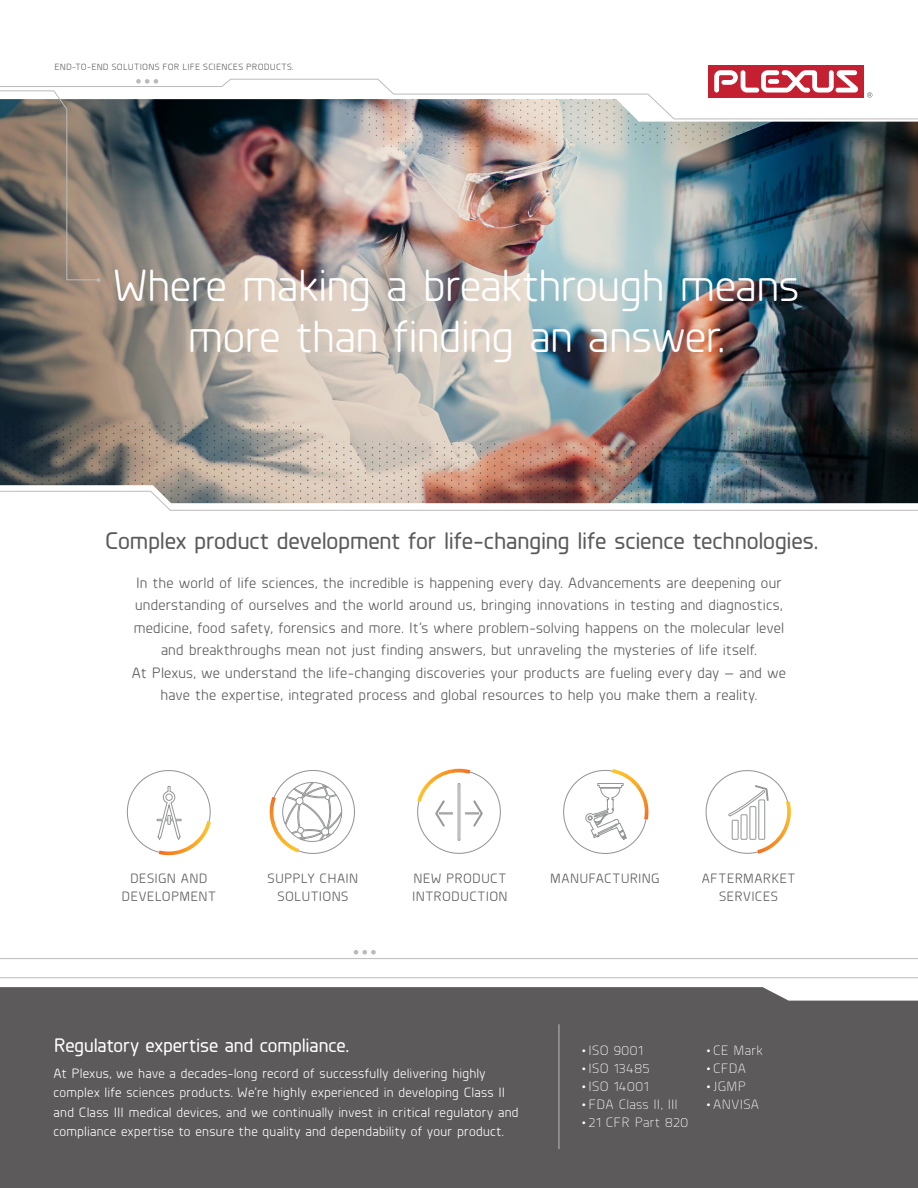
<style>
.page{position:relative;width:918px;height:1188px;background:#fff}
.page>*{position:absolute;margin:0;border:0;box-sizing:border-box;transform-origin:0 0}
.t1{font:45px/51px "Planer";letter-spacing:-.01em;color:#fff;text-align:center}
.t2{font:500 24px "Planer";letter-spacing:-.005em;color:#5c5a5b}
.t3{font:500 19.5px "Planer";color:#fff}
.t4{font:15px/22.5px "Planer";letter-spacing:.015em;color:#5c5a5b;text-align:center}
.t5{font:13.5px/19.5px "Planer";letter-spacing:.02em;color:#fff}
.t6{font:13.5px/18px "Planer";letter-spacing:.025em;color:#5c5a5b;text-align:center}
.t7{font:300 13.5px "Planer";letter-spacing:.025em;color:#fff}
.t8{font:300 13.5px "Planer";letter-spacing:.045em;color:#fff}
.t9{font:9px "Planer";letter-spacing:.03em;color:#5c5a5b}
</style>
<div class="page">
<div style="left:0;top:987px;width:918px;height:201px;background:#5c5a5b"></div>
<img style="left:0;top:282px;width:918px;height:209px">
<svg style="left:0;top:491px;width:918px;height:20px"></svg>
<hr style="left:0;top:958px;width:918px;height:1px;background:#bdbabb">
<hr style="left:0;top:978px;width:918px;height:1px;background:#bdbabb">
<hr style="left:559px;top:1024px;width:1px;height:125px;background:#bdbabb">
<svg style="left:354px;top:950px;width:22px;height:5px"></svg>
<div style="left:709px;top:65px;width:155px;height:33px;background:#c42032"></div>
<img style="left:0;top:70px;width:918px;height:212px">
<svg style="left:417px;top:768px;width:84px;height:86px"></svg>
<svg style="left:563px;top:769px;width:86px;height:85px"></svg>
<svg style="left:705px;top:770px;width:86px;height:84px"></svg>
<svg style="left:126px;top:770px;width:85px;height:86px"></svg>
<svg style="left:269px;top:770px;width:86px;height:84px"></svg>
<p class="t9" style="left:54px;top:61px;width:241px">END-TO-END SOLUTIONS FOR LIFE SCIENCES PRODUCTS.</p>
<p class="t1" style="left:113px;top:258px;width:688px">Where making a breakthrough means more than finding an answer.</p>
<p class="t2" style="left:105px;top:524px;width:715px">Complex product development for life-changing life science technologies.</p>
<p class="t4" style="left:132px;top:571px;width:655px">In the world of life sciences, the incredible is happening every day. Advancements are deepening our understanding of ourselves and the world around us, bringing innovations in testing and diagnostics, medicine, food safety, forensics and more. It’s where problem-solving happens on the molecular level and breakthroughs mean not just finding answers, but unraveling the mysteries of life itself.<br>At Plexus, we understand the life-changing discoveries your products are fueling every day — and we have the expertise, integrated process and global resources to help you make them a reality.</p>
<p class="t6" style="left:122px;top:869px;width:96px">DESIGN AND<br>DEVELOPMENT</p>
<p class="t6" style="left:268px;top:869px;width:92px">SUPPLY CHAIN</p>
<p class="t6" style="left:278px;top:887px;width:72px">SOLUTIONS</p>
<p class="t6" style="left:412px;top:869px;width:97px;text-align:left">NEW PRODUCT<br>INTRODUCTION</p>
<p class="t6" style="left:550px;top:869px;width:111px">MANUFACTURING</p>
<p class="t6" style="left:702px;top:869px;width:95px">AFTERMARKET<br>SERVICES</p>
<p class="t3" style="left:54px;top:1032px;width:297px">Regulatory expertise and compliance.</p>
<p class="t7" style="left:582px;top:1042px;width:62px">• ISO 9001</p>
<p class="t8" style="left:582px;top:1060px;width:69px">• ISO 13485</p>
<p class="t8" style="left:582px;top:1078px;width:68px">• ISO 14001</p>
<p class="t7" style="left:582px;top:1096px;width:98px">• FDA Class II, III</p>
<p class="t7" style="left:582px;top:1114px;width:108px">• 21 CFR Part 820</p>
<p class="t5" style="left:54px;top:1063px;width:467px">At Plexus, we have a decades-long record of successfully delivering highly complex life sciences products. We’re highly experienced in developing Class II and Class III medical devices, and we continually invest in critical regulatory and compliance expertise to ensure the quality and dependability of your product.</p>
<p class="t7" style="left:706px;top:1042px;width:58px">• CE Mark</p>
<p class="t7" style="left:706px;top:1060px;width:41px">• CFDA</p>
<p class="t7" style="left:706px;top:1078px;width:41px">• JGMP</p>
<p class="t7" style="left:706px;top:1096px;width:54px">• ANVISA</p>
</div>
